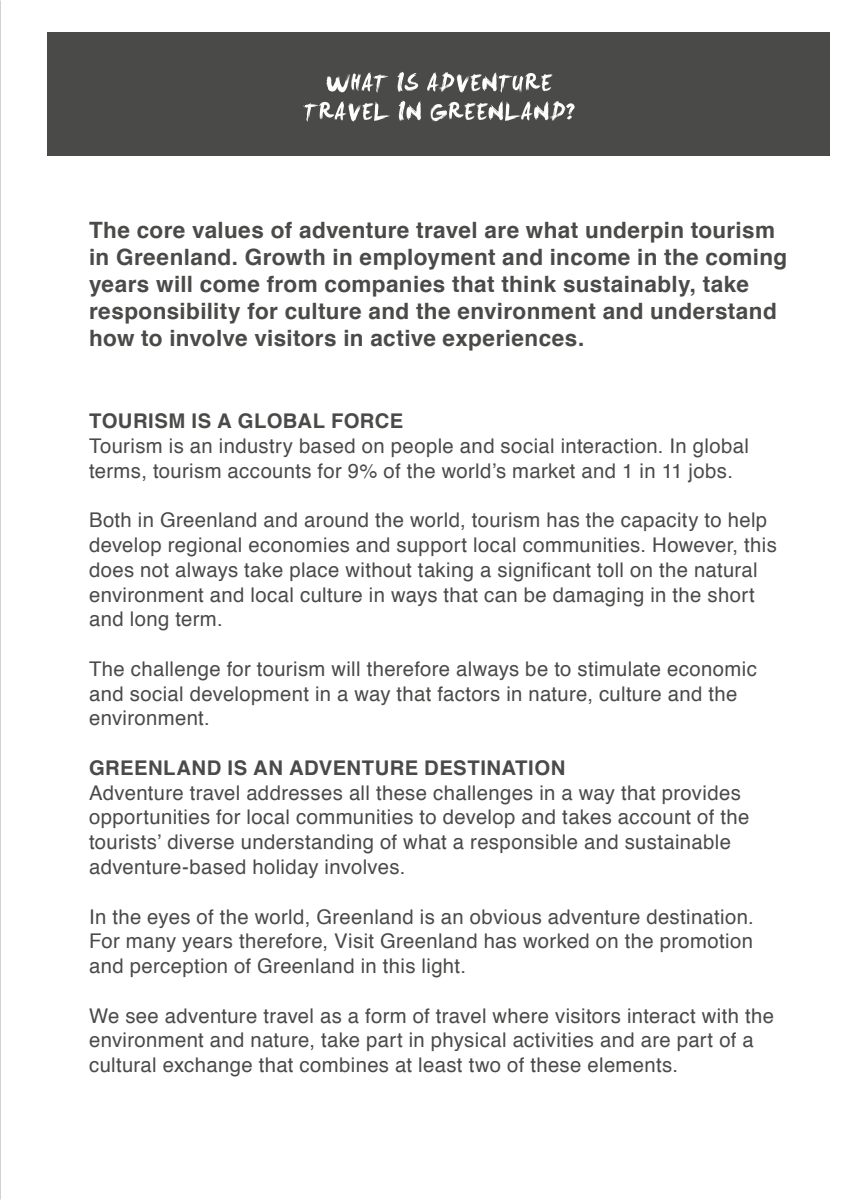
<style>
.page{position:relative;width:862px;height:1200px;background:#fff}
.page>*{position:absolute;margin:0;border:0;box-sizing:border-box;transform-origin:0 0}
.t1{font:700 22.5px/27px "Helvetica";letter-spacing:.015em;color:#4a4a49}
.t2{font:20.25px/24.8px "Helvetica";letter-spacing:.02em;color:#4a4a49}
.t3{font:700 20.25px "Helvetica";letter-spacing:.025em;color:#4a4a49}
</style>
<div class="page">
<div style="left:48px;top:32px;width:781px;height:124px;background:#4a4a49"></div>
<svg style="left:303px;top:101px;width:271px;height:21px"></svg>
<svg style="left:326px;top:72px;width:226px;height:21px"></svg>
<p class="t1" style="left:89px;top:217px;width:699px">The core values of adventure travel are what underpin tourism in Greenland. Growth in employment and income in the coming years will come from companies that think sustainably, take responsibility for culture and the environment and understand how to involve visitors in active experiences.</p>
<p class="t3" style="left:89px;top:404px;width:315px">TOURISM IS A GLOBAL FORCE</p>
<p class="t2" style="left:89px;top:434px;width:661px">Tourism is an industry based on people and social interaction. In global terms, tourism accounts for 9% of the world’s market and 1 in 11 jobs.</p>
<p class="t2" style="left:89px;top:508px;width:689px">Both in Greenland and around the world, tourism has the capacity to help develop regional economies and support local communities. However, this does not always take place without taking a significant toll on the natural environment and local culture in ways that can be damaging in the short and long term.</p>
<p class="t2" style="left:89px;top:656px;width:669px">The challenge for tourism will therefore always be to stimulate economic and social development in a way that factors in nature, culture and the environment.</p>
<p class="t3" style="left:89px;top:751px;width:477px">GREENLAND IS AN ADVENTURE DESTINATION</p>
<p class="t2" style="left:89px;top:780px;width:661px">Adventure travel addresses all these challenges in a way that provides opportunities for local communities to develop and takes account of the tourists’ diverse understanding of what a responsible and sustainable adventure-based holiday involves.</p>
<p class="t2" style="left:89px;top:904px;width:666px;text-align:justify">In the eyes of the world, Greenland is an obvious adventure destination.<br>For many years therefore, Visit Greenland has worked on the promotion and perception of Greenland in this light.</p>
<p class="t2" style="left:89px;top:1003px;width:686px">We see adventure travel as a form of travel where visitors interact with the environment and nature, take part in physical activities and are part of a cultural exchange that combines at least two of these elements.</p>
</div>
